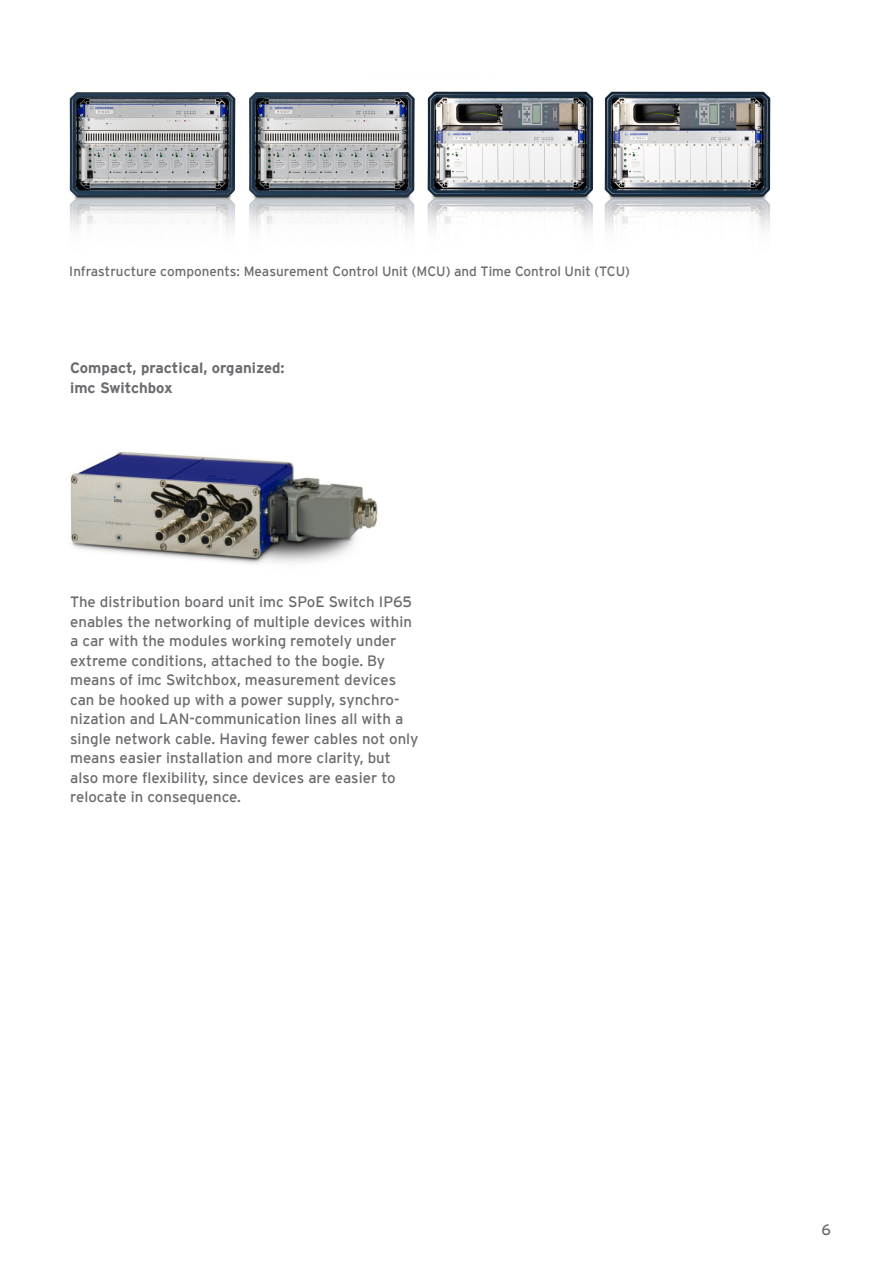
<style>
.page{position:relative;width:893px;height:1263px;background:#fff}
.page>*{position:absolute;margin:0;border:0;box-sizing:border-box;transform-origin:0 0}
.t1{font:15px/19.5px "Interstate";color:#6c6b6f}
.t2{font:700 15px/19.5px "Interstate";color:#6c6b6f}
.t3{font:13.5px "Interstate";color:#6c6b6f}
</style>
<div class="page">
<img style="left:69px;top:91px;width:702px;height:139px">
<img style="left:70px;top:451px;width:308px;height:113px">
<p class="t3" style="left:69px;top:263px;width:562px">Infrastructure components: Measurement Control Unit (MCU) and Time Control Unit (TCU)</p>
<p class="t2" style="left:70px;top:358px;width:216px">Compact, practical, organized: imc Switchbox</p>
<p class="t1" style="left:70px;top:592px;width:350px">The distribution board unit imc SPoE Switch IP65 enables the networking of multiple devices within a car with the modules working remotely under extreme conditions, attached to the bogie. By means of imc Switchbox, measurement devices can be hooked up with a power supply, synchro&shy;nization and LAN-communication lines all with a single network cable. Having fewer cables not only means easier installation and more clarity, but also more flexibility, since devices are easier to relocate in consequence.</p>
<p class="t1" style="left:821px;top:1220px;width:11px">6</p>
</div>
